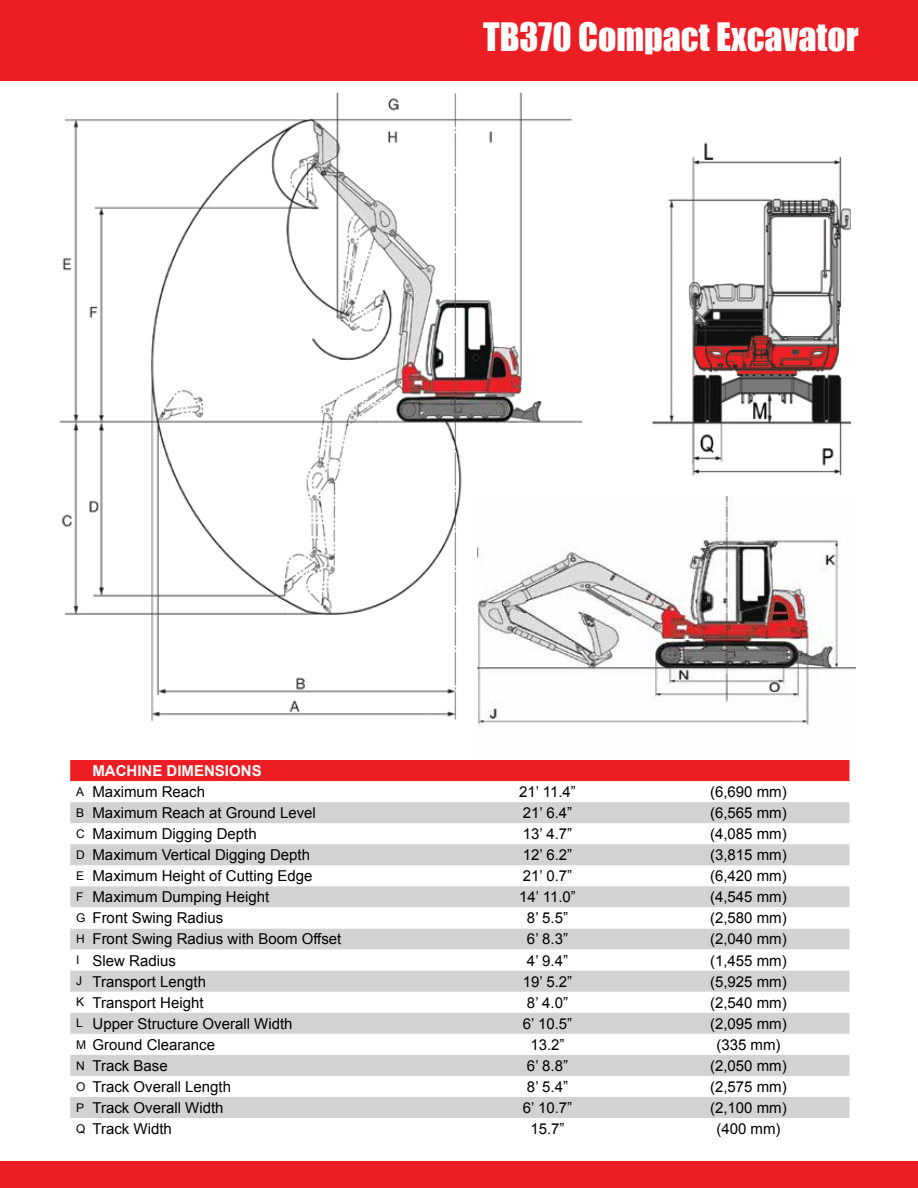
<style>
.page{position:relative;width:918px;height:1188px;background:#fff}
.page>*{position:absolute;margin:0;border:0;box-sizing:border-box;transform-origin:0 0}
.t1{font:36px "Impact";color:#fff}
.t2{font:15px "Arial";color:#000}
.t3{font:700 15px/21px "Arial";color:#fff}
.s1{font-weight:400;font-size:12px;color:#000}
.s2{font-weight:400;color:#000}
.s3{font-size:12px}
</style>
<div class="page">
<div style="left:0;top:1161px;width:918px;height:27px;background:#ed1d24"></div>
<div style="left:0;top:0;width:918px;height:81px;background:#ed1d24"></div>
<img style="left:589px;top:496px;width:267px;height:274px">
<img style="left:59px;top:92px;width:530px;height:633px">
<div style="left:70px;top:760px;width:779px;height:21px;background:#ed1d24"></div>
<svg style="left:70px;top:802px;width:779px;height:105px;fill:#d2d2d2"></svg>
<svg style="left:70px;top:928px;width:779px;height:43px"></svg>
<svg style="left:70px;top:971px;width:779px;height:147px;fill:#d2d2d2"></svg>
<img style="left:652px;top:142px;width:198px;height:334px">
<h1 class="t1" style="left:483px;top:9px;width:377px">TB370 Compact Excavator</h1>
<p class="t3" style="left:76px;top:761px;width:187px;text-indent:16px">MACHINE DIMENSIONS<br><span class="s1">A</span> <span class="s2">Maximum Reach</span></p>
<p class="t2" style="left:519px;top:782px;width:58px">21’ 11.4”</p>
<p class="t2" style="left:710px;top:782px;width:78px">(6,690 mm)</p>
<p class="t2" style="left:76px;top:803px;width:241px"><span class="s3">B</span> Maximum Reach at Ground Level</p>
<p class="t2" style="left:523px;top:803px;width:51px">21’ 6.4”</p>
<p class="t2" style="left:710px;top:803px;width:78px">(6,565 mm)</p>
<p class="t2" style="left:76px;top:824px;width:182px"><span class="s3">C</span> Maximum Digging Depth</p>
<p class="t2" style="left:523px;top:824px;width:51px">13’ 4.7”</p>
<p class="t2" style="left:710px;top:824px;width:78px">(4,085 mm)</p>
<p class="t2" style="left:76px;top:845px;width:235px"><span class="s3">D</span> Maximum Vertical Digging Depth</p>
<p class="t2" style="left:523px;top:845px;width:51px">12’ 6.2”</p>
<p class="t2" style="left:710px;top:845px;width:78px">(3,815 mm)</p>
<p class="t2" style="left:76px;top:866px;width:238px"><span class="s3">E</span> Maximum Height of Cutting Edge</p>
<p class="t2" style="left:523px;top:866px;width:51px">21’ 0.7”</p>
<p class="t2" style="left:710px;top:866px;width:78px">(6,420 mm)</p>
<p class="t2" style="left:76px;top:887px;width:194px"><span class="s3">F</span> Maximum Dumping Height</p>
<p class="t2" style="left:519px;top:887px;width:58px">14’ 11.0”</p>
<p class="t2" style="left:710px;top:887px;width:78px">(4,545 mm)</p>
<p class="t2" style="left:76px;top:908px;width:149px"><span class="s3">G</span> Front Swing Radius</p>
<p class="t2" style="left:527px;top:908px;width:43px">8’ 5.5”</p>
<p class="t2" style="left:710px;top:908px;width:78px">(2,580 mm)</p>
<p class="t2" style="left:76px;top:929px;width:267px"><span class="s3">H</span> Front Swing Radius with Boom Offset</p>
<p class="t2" style="left:527px;top:929px;width:43px">6’ 8.3”</p>
<p class="t2" style="left:710px;top:929px;width:78px">(2,040 mm)</p>
<p class="t2" style="left:76px;top:950px;width:101px"><span class="s3">I</span> Slew Radius</p>
<p class="t2" style="left:527px;top:950px;width:43px">4’ 9.4”</p>
<p class="t2" style="left:710px;top:950px;width:78px">(1,455 mm)</p>
<p class="t2" style="left:76px;top:972px;width:131px"><span class="s3">J</span> Transport Length</p>
<p class="t2" style="left:523px;top:972px;width:51px">19’ 5.2”</p>
<p class="t2" style="left:710px;top:972px;width:78px">(5,925 mm)</p>
<p class="t2" style="left:76px;top:993px;width:129px"><span class="s3">K</span> Transport Height</p>
<p class="t2" style="left:527px;top:993px;width:43px">8’ 4.0”</p>
<p class="t2" style="left:710px;top:993px;width:78px">(2,540 mm)</p>
<p class="t2" style="left:76px;top:1014px;width:218px"><span class="s3">L</span> Upper Structure Overall Width</p>
<p class="t2" style="left:523px;top:1014px;width:51px">6’ 10.5”</p>
<p class="t2" style="left:710px;top:1014px;width:78px">(2,095 mm)</p>
<p class="t2" style="left:76px;top:1035px;width:140px"><span class="s3">M</span> Ground Clearance</p>
<p class="t2" style="left:530px;top:1035px;width:36px">13.2”</p>
<p class="t2" style="left:716px;top:1035px;width:66px">(335 mm)</p>
<p class="t2" style="left:76px;top:1056px;width:93px"><span class="s3">N</span> Track Base</p>
<p class="t2" style="left:527px;top:1056px;width:43px">6’ 8.8”</p>
<p class="t2" style="left:710px;top:1056px;width:78px">(2,050 mm)</p>
<p class="t2" style="left:76px;top:1077px;width:156px"><span class="s3">O</span> Track Overall Length</p>
<p class="t2" style="left:527px;top:1077px;width:43px">8’ 5.4”</p>
<p class="t2" style="left:710px;top:1077px;width:78px">(2,575 mm)</p>
<p class="t2" style="left:76px;top:1098px;width:149px"><span class="s3">P</span> Track Overall Width</p>
<p class="t2" style="left:523px;top:1098px;width:51px">6’ 10.7”</p>
<p class="t2" style="left:710px;top:1098px;width:78px">(2,100 mm)</p>
<p class="t2" style="left:76px;top:1119px;width:97px"><span class="s3">Q</span> Track Width</p>
<p class="t2" style="left:530px;top:1119px;width:36px">15.7”</p>
<p class="t2" style="left:716px;top:1119px;width:66px">(400 mm)</p>
</div>
